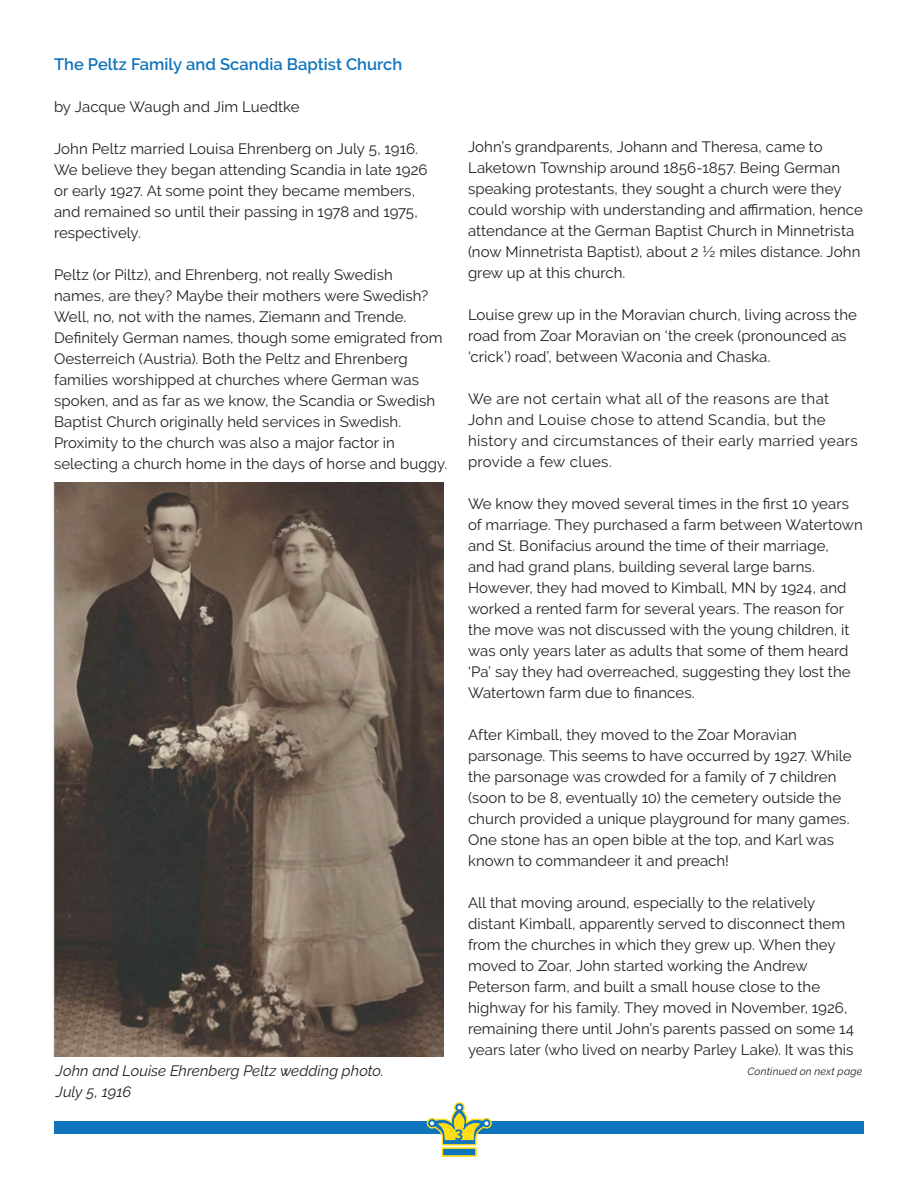
<style>
.page{position:relative;width:918px;height:1188px;background:#fff}
.page>*{position:absolute;margin:0;border:0;box-sizing:border-box;transform-origin:0 0}
.t1{font:600 16.5px "Raleway";letter-spacing:.005em;color:#1074bc}
.t2{font:15px/21px "Raleway";letter-spacing:.005em;color:#231f20}
.t3{font:15px/21px "Raleway";letter-spacing:.025em;color:#231f20}
.t4{font:italic 15px "Raleway";letter-spacing:.005em;color:#231f20}
.t5{font:700 15px "Raleway";color:#1074bc}
.t6{font:italic 10.5px "Raleway";letter-spacing:.02em;color:#231f20}
</style>
<div class="page">
<div style="left:54px;top:1122px;width:810px;height:12px;background:#1074bc"></div>
<div style="left:442px;top:1148px;width:34px;height:8px;background:#1074bc"></div>
<div style="left:441px;top:1147px;width:36px;height:10px;border:2px solid #ffdd17"></div>
<div style="left:427px;top:1118px;width:11px;height:11px;border:4px solid #ffdd17;border-radius:50%"></div>
<div style="left:454px;top:1102px;width:11px;height:11px;border:4px solid #ffdd17;border-radius:50%"></div>
<div style="left:481px;top:1118px;width:11px;height:11px;border:4px solid #ffdd17;border-radius:50%"></div>
<div style="left:428px;top:1119px;width:8px;height:8px;border:1px solid #1074bc;border-radius:50%"></div>
<div style="left:456px;top:1104px;width:7px;height:7px;border:1px solid #1074bc;border-radius:50%"></div>
<div style="left:483px;top:1119px;width:7px;height:8px;border:1px solid #1074bc;border-radius:50%"></div>
<svg style="left:429px;top:1105px;width:60px;height:43px"></svg>
<img style="left:53px;top:482px;width:391px;height:575px">
<p class="t1" style="left:54px;top:54px;width:350px">The Peltz Family and Scandia Baptist Church</p>
<p class="t2" style="left:54px;top:96px;width:247px">by Jacque Waugh and Jim Luedtke</p>
<p class="t2" style="left:54px;top:138px;width:375px">John Peltz married Louisa Ehrenberg on July 5, 1916.<br>We believe they began attending Scandia in late 1926 or early 1927. At some point they became members, and remained so until their passing in 1978 and 1975, respectively.</p>
<p class="t2" style="left:54px;top:264px;width:395px">Peltz (or Piltz), and Ehrenberg, not really Swedish<br>names, are they? Maybe their mothers were Swedish?<br>Well, no, not with the names, Ziemann and Trende.<br>Definitely German names, though some emigrated from Oesterreich (Austria). Both the Peltz and Ehrenberg families worshipped at churches where German was spoken, and as far as we know, the Scandia or Swedish Baptist Church originally held services in Swedish.<br>Proximity to the church was also a major factor in selecting a church home in the days of horse and buggy.</p>
<p class="t4" style="left:56px;top:1062px;width:330px">John and Louise Ehrenberg Peltz wedding photo.</p>
<p class="t4" style="left:56px;top:1083px;width:77px">July 5, 1916</p>
<p class="t2" style="left:468px;top:136px;width:396px">John’s grandparents, Johann and Theresa, came to Laketown Township around 1856-1857. Being German speaking protestants, they sought a church were they could worship with understanding and affirmation, hence attendance at the German Baptist Church in Minnetrista (now Minnetrista Baptist), about 2 ½ miles distance. John grew up at this church.</p>
<p class="t2" style="left:468px;top:304px;width:391px">Louise grew up in the Moravian church, living across the road from Zoar Moravian on ‘the creek (pronounced as ‘crick’) road’, between Waconia and Chaska.</p>
<p class="t3" style="left:468px;top:388px;width:391px">We are not certain what all of the reasons are that John and Louise chose to attend Scandia, but the history and circumstances of their early married years provide a few clues.</p>
<p class="t2" style="left:468px;top:493px;width:396px">We know they moved several times in the first 10 years of marriage. They purchased a farm between Watertown and St. Bonifacius around the time of their marriage,<br>and had grand plans, building several large barns.<br>However, they had moved to Kimball, MN by 1924, and worked a rented farm for several years. The reason for the move was not discussed with the young children, it was only years later as adults that some of them heard ‘Pa’ say they had overreached, suggesting they lost the Watertown farm due to finances.</p>
<p class="t2" style="left:468px;top:724px;width:385px">After Kimball, they moved to the Zoar Moravian parsonage. This seems to have occurred by 1927. While the parsonage was crowded for a family of 7 children (soon to be 8, eventually 10) the cemetery outside the church provided a unique playground for many games.<br>One stone has an open bible at the top, and Karl was known to commandeer it and preach!</p>
<p class="t2" style="left:468px;top:892px;width:388px">All that moving around, especially to the relatively distant Kimball, apparently served to disconnect them from the churches in which they grew up. When they moved to Zoar, John started working the Andrew Peterson farm, and built a small house close to the highway for his family. They moved in November, 1926, remaining there until John’s parents passed on some 14 years later (who lived on nearby Parley Lake). It was this</p>
<p class="t6" style="left:748px;top:1066px;width:117px">Continued on next page</p>
<p class="t5" style="left:455px;top:1125px;width:10px">3</p>
</div>
